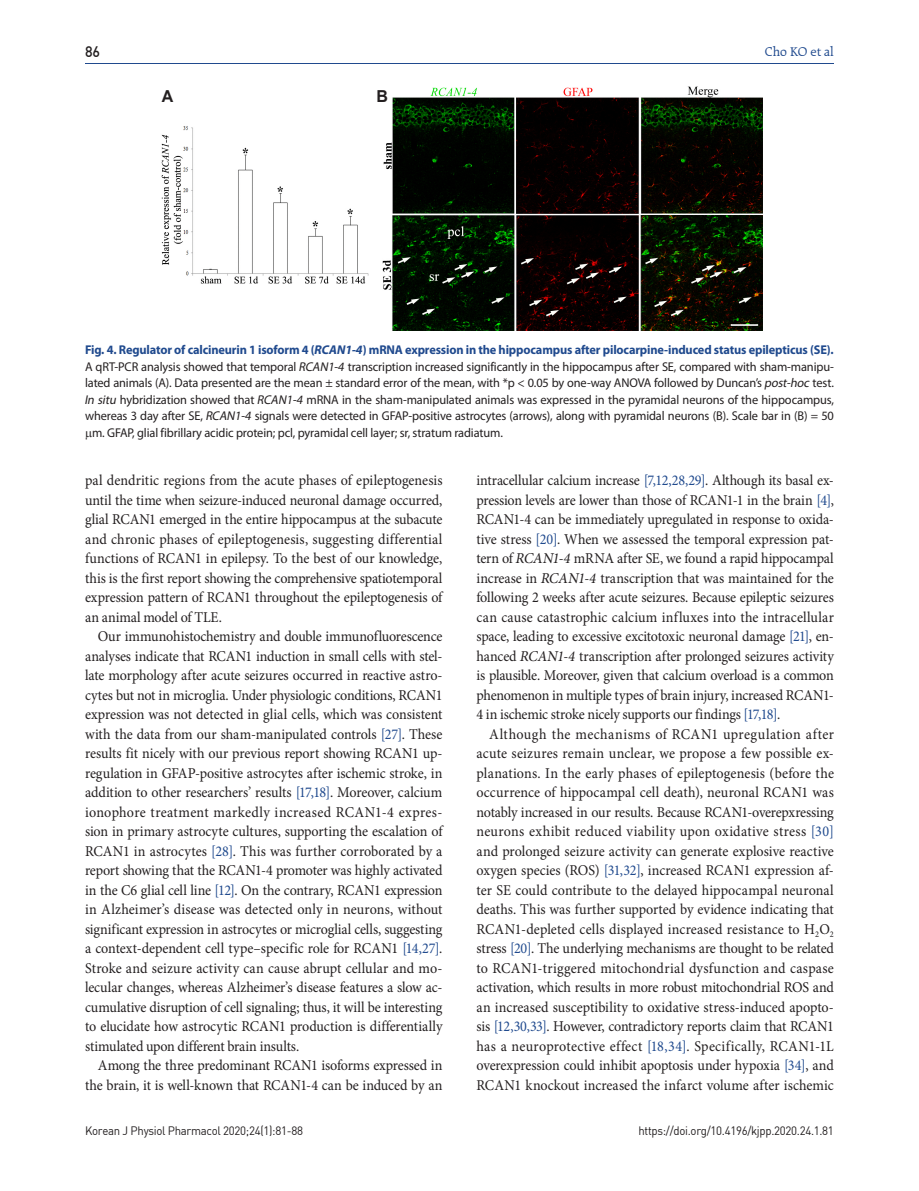
<style>
.page{position:relative;width:919px;height:1191px;background:#fff}
.page>*{position:absolute;margin:0;border:0;box-sizing:border-box;transform-origin:0 0}
.t1{font:700 16.5px "Arial";color:#231f20}
.t2{font:15px/19.5px "Minion Pro";letter-spacing:-.01em;color:#231f20;text-align:justify;scale:.94 1}
.t3{font:15px "Dinmed";color:#231f20;scale:.95 1}
.t4{font:13.5px "Raleigh BT";letter-spacing:-.01em;color:#204a8e}
.t5{font:12.75px "Myriad Pro";letter-spacing:-.01em;color:#231f20}
.t6{font:700 12.75px "Myriad Pro";letter-spacing:-.015em;color:#204a8e}
.t7{font:12px "Dinreg";letter-spacing:-.025em;color:#231f20;scale:.95 1}
.s1{font-style:italic}
.s2{color:#204a8e}
</style>
<div class="page">
<hr style="left:85px;top:64px;width:748px;height:1px;background:#204a8e">
<img style="left:161px;top:86px;width:601px;height:245px">
<div style="left:374px;top:85px;width:16px;height:23px;background:#fff"></div>
<div style="left:156px;top:85px;width:23px;height:23px;background:#fff"></div>
<p class="t3" style="left:85px;top:42px;width:17px">86</p>
<p class="t1" style="left:162px;top:85px;width:13px">A</p>
<p class="t1" style="left:376px;top:85px;width:13px">B</p>
<p class="t4" style="left:764px;top:43px;width:70px">Cho KO et al</p>
<p class="t6" style="left:85px;top:341px;width:750px">Fig. 4. Regulator of calcineurin 1 isoform 4 (<span class="s1">RCAN1-4</span>) mRNA expression in the hippocampus after pilocarpine-induced status epilepticus (SE).</p>
<p class="t5" style="left:85px;top:358px;width:750px">A qRT-PCR analysis showed that temporal <span class="s1">RCAN1-4</span> transcription increased significantly in the hippocampus after SE, compared with sham-manipu-</p>
<p class="t5" style="left:85px;top:375px;width:750px">lated animals (A). Data presented are the mean ± standard error of the mean, with *p &lt; 0.05 by one-way ANOVA followed by Duncan’s <span class="s1">post-hoc</span> test.</p>
<p class="t5" style="left:84px;top:391px;width:751px"><span class="s1">In situ</span> hybridization showed that <span class="s1">RCAN1-4</span> mRNA in the sham-manipulated animals was expressed in the pyramidal neurons of the hippocampus,</p>
<p class="t5" style="left:85px;top:408px;width:750px">whereas 3 day after SE, <span class="s1">RCAN1-4</span> signals were detected in GFAP-positive astrocytes (arrows), along with pyramidal neurons (B). Scale bar in (B) = 50</p>
<p class="t5" style="left:92px;top:424px;width:412px">m. GFAP, glial fibrillary acidic protein; pcl, pyramidal cell layer; sr, stratum radiatum.</p>
<p class="t2" style="left:85px;top:470px;width:382px">pal dendritic regions from the acute phases of epileptogenesis until the time when seizure-induced neuronal damage occurred, glial RCAN1 emerged in the entire hippocampus at the subacute and chronic phases of epileptogenesis, suggesting differential functions of RCAN1 in epilepsy. To the best of our knowledge, this is the first report showing the comprehensive spatiotemporal expression pattern of RCAN1 throughout the epileptogenesis of an animal model of TLE.</p>
<p class="t2" style="left:85px;top:626px;width:382px;text-indent:13px">Our immunohistochemistry and double immunofluorescence analyses indicate that RCAN1 induction in small cells with stel&shy;late morphology after acute seizures occurred in reactive astro&shy;cytes but not in microglia. Under physiologic conditions, RCAN1 expression was not detected in glial cells, which was consistent with the data from our sham-manipulated controls <span class="s2">[27]</span>. These results fit nicely with our previous report showing RCAN1 up&shy;regulation in GFAP-positive astrocytes after ischemic stroke, in addition to other researchers’ results <span class="s2">[17,18]</span>. Moreover, calcium ionophore treatment markedly increased RCAN1-4 expres&shy;sion in primary astrocyte cultures, supporting the escalation of RCAN1 in astrocytes <span class="s2">[28]</span>. This was further corroborated by a report showing that the RCAN1-4 promoter was highly activated in the C6 glial cell line <span class="s2">[12]</span>. On the contrary, RCAN1 expression in Alzheimer’s disease was detected only in neurons, without significant expression in astrocytes or microglial cells, suggesting a context-dependent cell type–specific role for RCAN1 <span class="s2">[14,27]</span>.<br>Stroke and seizure activity can cause abrupt cellular and mo&shy;lecular changes, whereas Alzheimer’s disease features a slow ac&shy;cumulative disruption of cell signaling; thus, it will be interesting to elucidate how astrocytic RCAN1 production is differentially stimulated upon different brain insults.</p>
<p class="t2" style="left:85px;top:1055px;width:381px;text-align:right">Among the three predominant RCAN1 isoforms expressed in the brain, it is well-known that RCAN1-4 can be induced by an</p>
<p class="t2" style="left:476px;top:470px;width:382px">intracellular calcium increase <span class="s2">[7,12,28,29]</span>. Although its basal ex&shy;pression levels are lower than those of RCAN1-1 in the brain <span class="s2">[4]</span>, RCAN1-4 can be immediately upregulated in response to oxida&shy;tive stress <span class="s2">[20]</span>. When we assessed the temporal expression pat&shy;tern of <span class="s1">RCAN1-4</span> mRNA after SE, we found a rapid hippocampal increase in <span class="s1">RCAN1-4</span> transcription that was maintained for the following 2 weeks after acute seizures. Because epileptic seizures can cause catastrophic calcium influxes into the intracellular space, leading to excessive excitotoxic neuronal damage <span class="s2">[21]</span>, en&shy;hanced <span class="s1">RCAN1-4</span> transcription after prolonged seizures activity is plausible. Moreover, given that calcium overload is a common phenomenon in multiple types of brain injury, increased RCAN1- 4 in ischemic stroke nicely supports our findings <span class="s2">[17,18]</span>.</p>
<p class="t2" style="left:476px;top:724px;width:382px;text-indent:13px">Although the mechanisms of RCAN1 upregulation after acute seizures remain unclear, we propose a few possible ex&shy;planations. In the early phases of epileptogenesis (before the occurrence of hippocampal cell death), neuronal RCAN1 was notably increased in our results. Because RCAN1-overepxressing neurons exhibit reduced viability upon oxidative stress <span class="s2">[30] </span>and prolonged seizure activity can generate explosive reactive oxygen species (ROS) <span class="s2">[31,32]</span>, increased RCAN1 expression af&shy;ter SE could contribute to the delayed hippocampal neuronal deaths. This was further supported by evidence indicating that RCAN1-depleted cells displayed increased resistance to H<sub>2</sub>O<sub>2 </sub>stress <span class="s2">[20]</span>. The underlying mechanisms are thought to be related to RCAN1-triggered mitochondrial dysfunction and caspase activation, which results in more robust mitochondrial ROS and an increased susceptibility to oxidative stress-induced apopto&shy;sis <span class="s2">[12,30,33]</span>. However, contradictory reports claim that RCAN1 has a neuroprotective effect <span class="s2">[18,34]</span>. Specifically, RCAN1-1L overexpression could inhibit apoptosis under hypoxia <span class="s2">[34]</span>, and RCAN1 knockout increased the infarct volume after ischemic</p>
<p class="t7" style="left:85px;top:1123px;width:231px">Korean J Physiol Pharmacol 2020;24(1):81-88</p>
<p class="t7" style="left:638px;top:1123px;width:207px">https://doi.org/10.4196/kjpp.2020.24.1.81</p>
</div>
